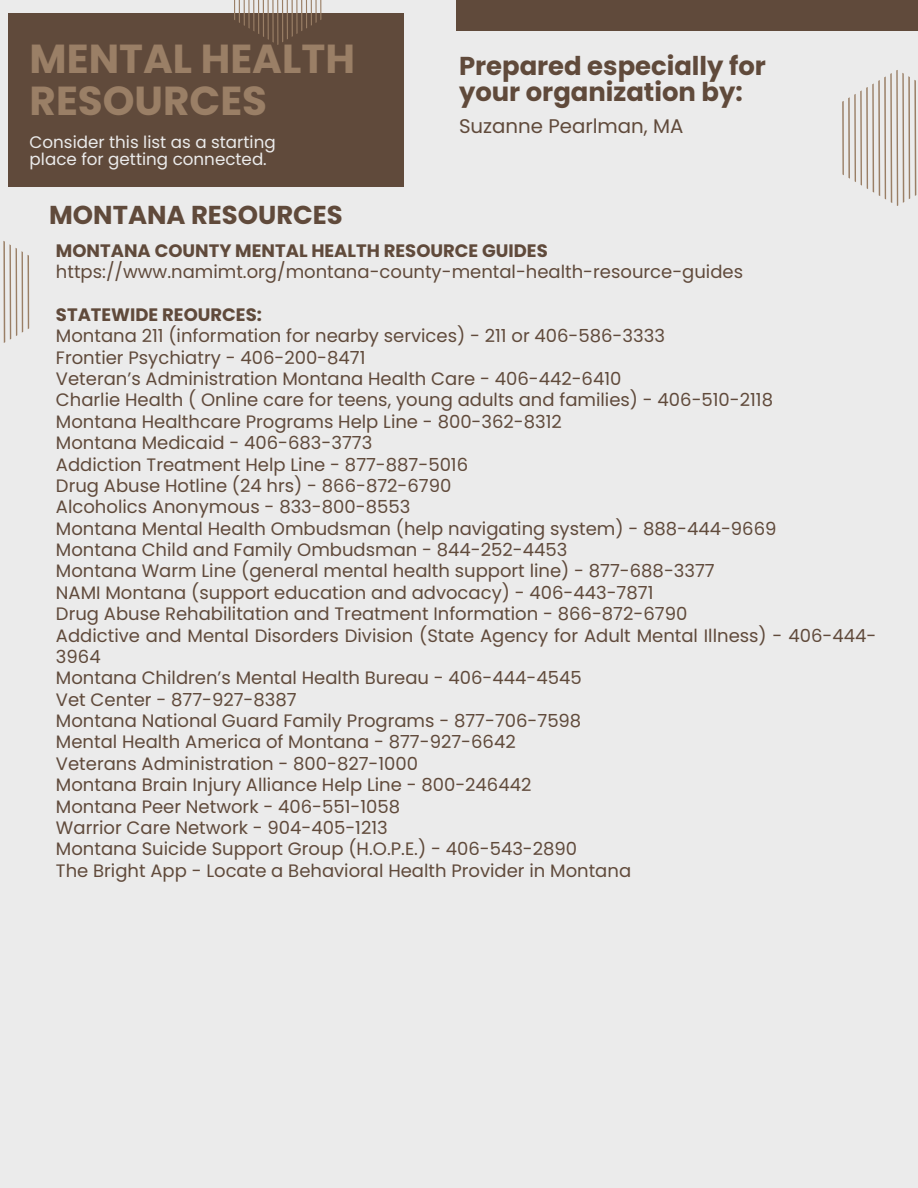
<style>
.page{position:relative;width:918px;height:1188px;background:#ebebeb}
.page>*{position:absolute;margin:0;border:0;box-sizing:border-box;transform-origin:0 0}
.t1{font:700 40.5px/42.2px "Poppins";color:#9a7f66}
.t2{font:700 25.95px/26.4px "Poppins";color:#604a3b}
.t3{font:19.8px "Poppins";color:#604a3b}
.t4{font:18px/21.3px "Poppins";color:#604a3b}
.t5{font:700 18px "Poppins";color:#604a3b}
.t6{font:16.8px/17.1px "Poppins";color:#ebebeb}
</style>
<div class="page">
<div style="left:8px;top:13px;width:396px;height:173px;background:#604a3b"></div>
<div style="left:456px;top:0;width:462px;height:31px;background:#604a3b"></div>
<svg style="left:234px;top:0;width:87px;height:45px"></svg>
<svg style="left:3px;top:241px;width:26px;height:102px"></svg>
<svg style="left:842px;top:70px;width:75px;height:136px"></svg>
<p class="t1" style="left:30px;top:37px;width:327px">MENTAL HEALTH<br>RESOURCES</p>
<p class="t6" style="left:30px;top:133px;width:248px">Consider this list as a starting place for getting connected.</p>
<p class="t2" style="left:49px;top:202px;width:295px">MONTANA RESOURCES</p>
<p class="t2" style="left:459px;top:52px;width:308px">Prepared especially for your organization by:</p>
<p class="t3" style="left:459px;top:113px;width:226px">Suzanne Pearlman, MA</p>
<p class="t5" style="left:56px;top:238px;width:493px">MONTANA COUNTY MENTAL HEALTH RESOURCE GUIDES</p>
<p class="t4" style="left:56px;top:261px;width:689px">https://www.namimt.org/montana-county-mental-health-resource-guides</p>
<p class="t5" style="left:56px;top:302px;width:207px">STATEWIDE REOURCES:</p>
<p class="t4" style="left:56px;top:325px;width:610px">Montana 211 (information for nearby services) - 211 or 406-586-3333</p>
<p class="t4" style="left:56px;top:347px;width:311px">Frontier Psychiatry - 406-200-8471</p>
<p class="t4" style="left:56px;top:368px;width:567px">Veteran’s Administration Montana Health Care - 406-442-6410</p>
<p class="t4" style="left:56px;top:389px;width:719px">Charlie Health ( Online care for teens, young adults and families) - 406-510-2118</p>
<p class="t4" style="left:56px;top:411px;width:507px">Montana Healthcare Programs Help Line - 800-362-8312</p>
<p class="t4" style="left:56px;top:432px;width:318px">Montana Medicaid - 406-683-3773</p>
<p class="t4" style="left:56px;top:454px;width:414px">Addiction Treatment Help Line - 877-887-5016</p>
<p class="t4" style="left:56px;top:475px;width:397px">Drug Abuse Hotline (24 hrs) - 866-872-6790</p>
<p class="t4" style="left:56px;top:496px;width:356px">Alcoholics Anonymous - 833-800-8553</p>
<p class="t4" style="left:56px;top:518px;width:722px">Montana Mental Health Ombudsman (help navigating system) - 888-444-9669</p>
<p class="t4" style="left:56px;top:539px;width:513px">Montana Child and Family Ombudsman - 844-252-4453</p>
<p class="t4" style="left:56px;top:560px;width:660px">Montana Warm Line (general mental health support line) - 877-688-3377</p>
<p class="t4" style="left:56px;top:582px;width:599px">NAMI Montana (support education and advocacy) - 406-443-7871</p>
<p class="t4" style="left:56px;top:603px;width:633px">Drug Abuse Rehabilitation and Treatment Information - 866-872-6790</p>
<p class="t4" style="left:56px;top:625px;width:822px">Addictive and Mental Disorders Division (State Agency for Adult Mental Illness) - 406-444-<br>3964</p>
<p class="t4" style="left:56px;top:667px;width:527px">Montana Children’s Mental Health Bureau - 406-444-4545</p>
<p class="t4" style="left:56px;top:689px;width:242px">Vet Center - 877-927-8387</p>
<p class="t4" style="left:56px;top:710px;width:527px">Montana National Guard Family Programs - 877-706-7598</p>
<p class="t4" style="left:56px;top:731px;width:461px">Mental Health America of Montana - 877-927-6642</p>
<p class="t4" style="left:56px;top:753px;width:364px">Veterans Administration - 800-827-1000</p>
<p class="t4" style="left:56px;top:774px;width:477px">Montana Brain Injury Alliance Help Line - 800-246442</p>
<p class="t4" style="left:56px;top:796px;width:346px">Montana Peer Network - 406-551-1058</p>
<p class="t4" style="left:56px;top:817px;width:333px">Warrior Care Network - 904-405-1213</p>
<p class="t4" style="left:56px;top:838px;width:523px">Montana Suicide Support Group (H.O.P.E.) - 406-543-2890</p>
<p class="t4" style="left:56px;top:860px;width:577px">The Bright App - Locate a Behavioral Health Provider in Montana</p>
</div>
